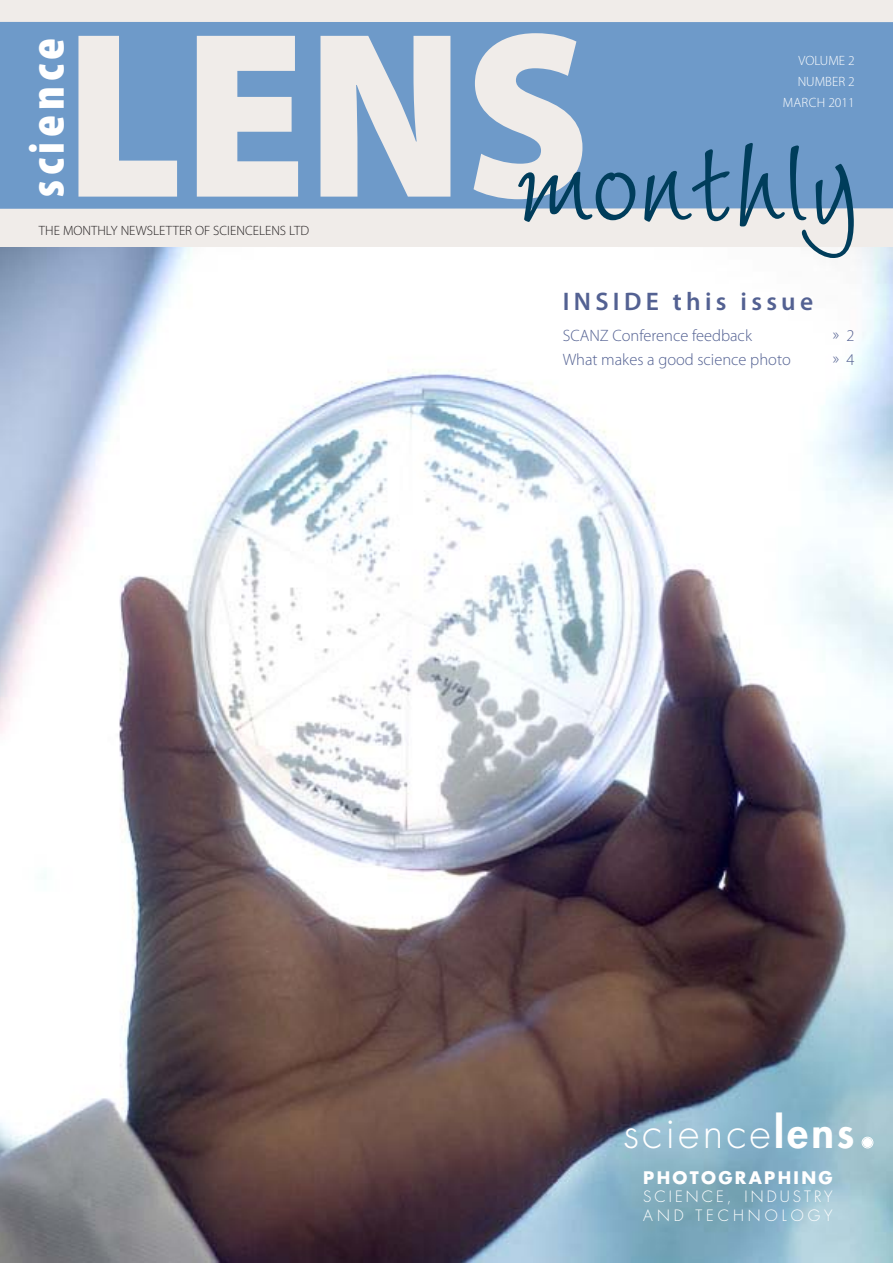
<style>
.page{position:relative;width:893px;height:1263px;background:#fff}
.page>*{position:absolute;margin:0;border:0;box-sizing:border-box;transform-origin:0 0}
.t1{font:181.5px "Wiesbaden Swing LT Std";color:#003d5b}
.t2{font:900 condensed 49.5px "Myriad Pro";letter-spacing:.1em;color:#fff}
.t3{font:300 41.85px "Futura Std";letter-spacing:.075em;color:#fff}
.t4{font:600 25.5px "Myriad Pro";letter-spacing:.17em;color:#536192}
.t5{font:700 16.8px "Futura Std";letter-spacing:.135em;color:#fff}
.t6{font:300 16.5px "Myriad Pro";color:#536192}
.t7{font:300 15.3px/18.3px "Futura Std";letter-spacing:.2em;color:#fff}
.t8{font:300 13.5px "Myriad Pro";color:#231f20}
.t9{font:300 13.5px "Myriad Pro";color:#fff}
.s1{font-weight:800}
</style>
<div class="page">
<img style="left:0;top:246px;width:893px;height:1017px">
<div style="left:0;top:0;width:893px;height:246px;background:#f0ece9"></div>
<svg style="left:0;top:22px;width:893px;height:187px;fill:#6e9ac9"></svg>
<div style="left:862px;top:1137px;width:11px;height:11px;border:1px solid #fff;border-radius:50%"></div>
<div style="left:863px;top:1138px;width:9px;height:9px;background:#fff;border-radius:50%"></div>
<p class="t2" style="left:20px;top:197px;width:160px;rotate:-90deg">science</p>
<p class="t8" style="left:39px;top:223px;width:272px">THE MONTHLY NEWSLETTER OF SCIENCELENS LTD</p>
<p class="t9" style="left:798px;top:53px;width:58px">VOLUME 2</p>
<p class="t9" style="left:798px;top:74px;width:59px">NUMBER 2</p>
<p class="t9" style="left:783px;top:95px;width:73px">MARCH 2011</p>
<p class="t1" style="left:514px;top:77px;width:348px">monthly</p>
<p class="t4" style="left:563px;top:286px;width:252px">INSIDE this issue</p>
<p class="t6" style="left:563px;top:326px;width:191px">SCANZ Conference feedback</p>
<p class="t6" style="left:833px;top:326px;width:23px">» 2</p>
<p class="t6" style="left:563px;top:350px;width:230px">What makes a good science photo</p>
<p class="t6" style="left:833px;top:350px;width:23px">» 4</p>
<p class="t3" style="left:623px;top:1107px;width:233px">science<span class="s1">lens</span></p>
<p class="t5" style="left:643px;top:1166px;width:191px">PHOTOGRAPHING</p>
<p class="t7" style="left:643px;top:1188px;width:191px">SCIENCE, INDUSTRY<br>AND TECHNOLOGY</p>
</div>
